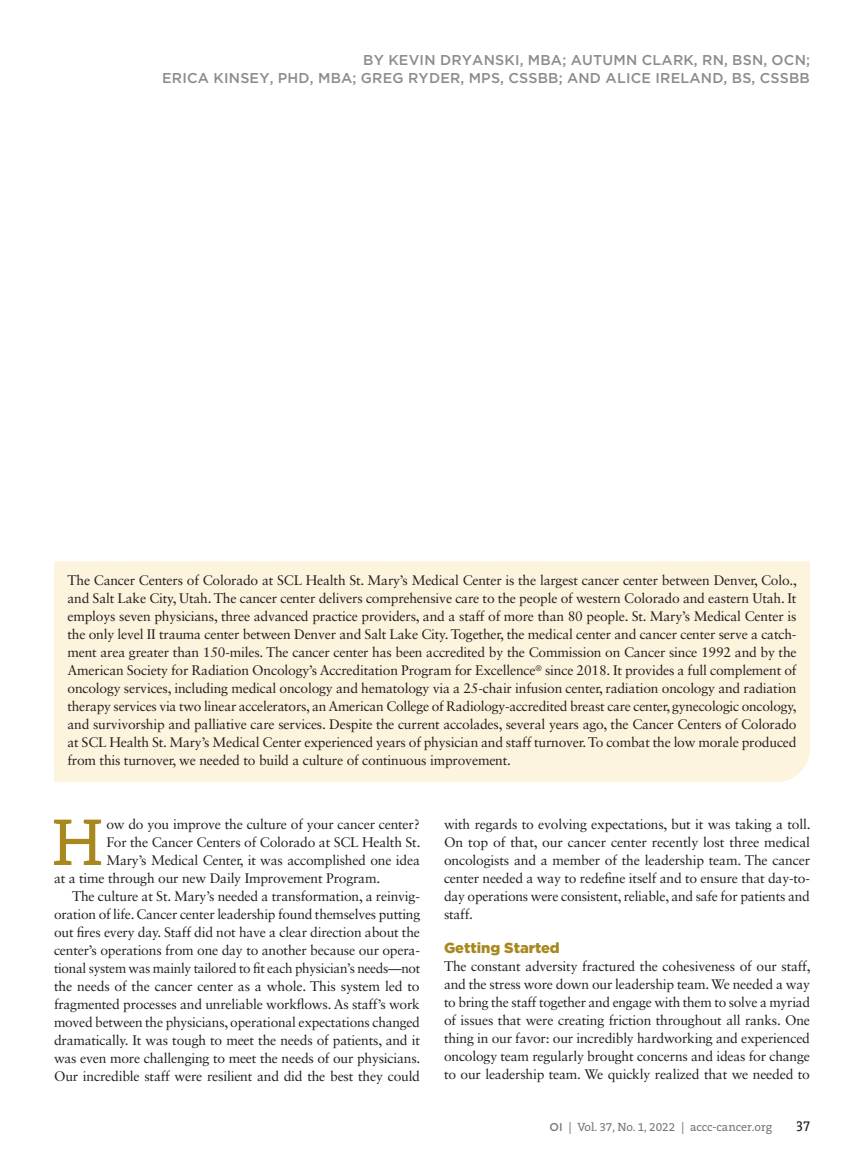
<style>
.page{position:relative;width:864px;height:1161px;background:#fff}
.page>*{position:absolute;margin:0;border:0;box-sizing:border-box;transform-origin:0 0}
.Dropcap_Intro{font:67.2px "The Serif Caps";color:#a8871e}
.Feature_H1{font:900 14.7px "Gotham";color:#a8871e}
.Feature_CA{font:500 14.25px/18px "Gotham";letter-spacing:.015em;color:#8a8c8f;text-align:right}
.t1{font:14.25px "The Serif Caps";color:#231f20}
.New_Text_Box{font:13.8px/18px "Sabon LT Std";letter-spacing:-.015em;color:#231f20;text-align:justify}
.Body_Indent{font:13.8px/18px "Sabon LT Std";letter-spacing:-.015em;color:#231f20;text-align:justify}
.Body_No_Indent{font:13.8px/18px "Sabon LT Std";letter-spacing:-.015em;color:#231f20;text-align:justify}
.Dropcap_Intro-2{font:13.8px "Sabon LT Std";letter-spacing:-.015em;color:#231f20}
.t2{font:12px "The Serif B W5 Plain";color:#76787b}
.s1{font-family:"Gotham";font-weight:500;font-size:11.25px}
</style>
<div class="page">
<div style="left:54px;top:561px;width:756px;height:221px;background:#fcf4dd"></div>
<p class="Feature_CA" style="left:162px;top:51px;width:649px">BY KEVIN DRYANSKI, MBA; AUTUMN CLARK, RN, BSN, OCN;<br>ERICA KINSEY, PHD, MBA; GREG RYDER, MPS, CSSBB; AND ALICE IRELAND, BS, CSSBB</p>
<p class="New_Text_Box" style="left:68px;top:572px;width:731px">The Cancer Centers of Colorado at SCL Health St. Mary’s Medical Center is the largest cancer center between Denver, Colo., and Salt Lake City, Utah. The cancer center delivers comprehensive care to the people of western Colorado and eastern Utah. It employs seven physicians, three advanced practice providers, and a staff of more than 80 people. St. Mary’s Medical Center is the only level II trauma center between Denver and Salt Lake City. Together, the medical center and cancer center serve a catch&shy;ment area greater than 150-miles. The cancer center has been accredited by the Commission on Cancer since 1992 and by the American Society for Radiation Oncology’s Accreditation Program for Excellence<sup>®</sup> since 2018. It provides a full complement of oncology services, including medical oncology and hematology via a 25-chair infusion center, radiation oncology and radiation therapy services via two linear accelerators, an American College of Radiology-accredited breast care center, gynecologic oncology, and survivorship and palliative care services. Despite the current accolades, several years ago, the Cancer Centers of Colorado at SCL Health St. Mary’s Medical Center experienced years of physician and staff turnover. To combat the low morale produced from this turnover, we needed to build a culture of continuous improvement.</p>
<p class="Dropcap_Intro" style="left:52px;top:786px;width:52px">H</p>
<p class="Dropcap_Intro-2" style="left:106px;top:816px;width:315px">ow do you improve the culture of your cancer center?</p>
<p class="Dropcap_Intro-2" style="left:106px;top:834px;width:316px">For the Cancer Centers of Colorado at SCL Health St.</p>
<p class="Dropcap_Intro-2" style="left:106px;top:852px;width:315px">Mary’s Medical Center, it was accomplished one idea</p>
<p class="Dropcap_Intro-2" style="left:54px;top:870px;width:328px">at a time through our new Daily Improvement Program.</p>
<p class="Body_Indent" style="left:54px;top:887px;width:368px;text-indent:18px">The culture at St. Mary’s needed a transformation, a reinvig&shy;oration of life. Cancer center leadership found themselves putting out fires every day. Staff did not have a clear direction about the center’s operations from one day to another because our opera&shy;tional system was mainly tailored to fit each physician’s needs—not the needs of the cancer center as a whole. This system led to fragmented processes and unreliable workflows. As staff’s work moved between the physicians, operational expectations changed dramatically. It was tough to meet the needs of patients, and it was even more challenging to meet the needs of our physicians.<br>Our incredible staff were resilient and did the best they could</p>
<p class="Body_Indent" style="left:444px;top:815px;width:368px">with regards to evolving expectations, but it was taking a toll.<br>On top of that, our cancer center recently lost three medical oncologists and a member of the leadership team. The cancer center needed a way to redefine itself and to ensure that day-to&shy;day operations were consistent, reliable, and safe for patients and staff.</p>
<p class="Feature_H1" style="left:444px;top:938px;width:117px">Getting Started</p>
<p class="Body_No_Indent" style="left:444px;top:957px;width:368px">The constant adversity fractured the cohesiveness of our staff, and the stress wore down our leadership team. We needed a way to bring the staff together and engage with them to solve a myriad of issues that were creating friction throughout all ranks. One thing in our favor: our incredibly hardworking and experienced oncology team regularly brought concerns and ideas for change to our leadership team. We quickly realized that we needed to</p>
<p class="t2" style="left:550px;top:1119px;width:224px"><span class="s1">OI</span> | Vol. 37, No. 1, 2022 | accc-cancer.org</p>
<p class="t1" style="left:796px;top:1114px;width:15px">37</p>
</div>
